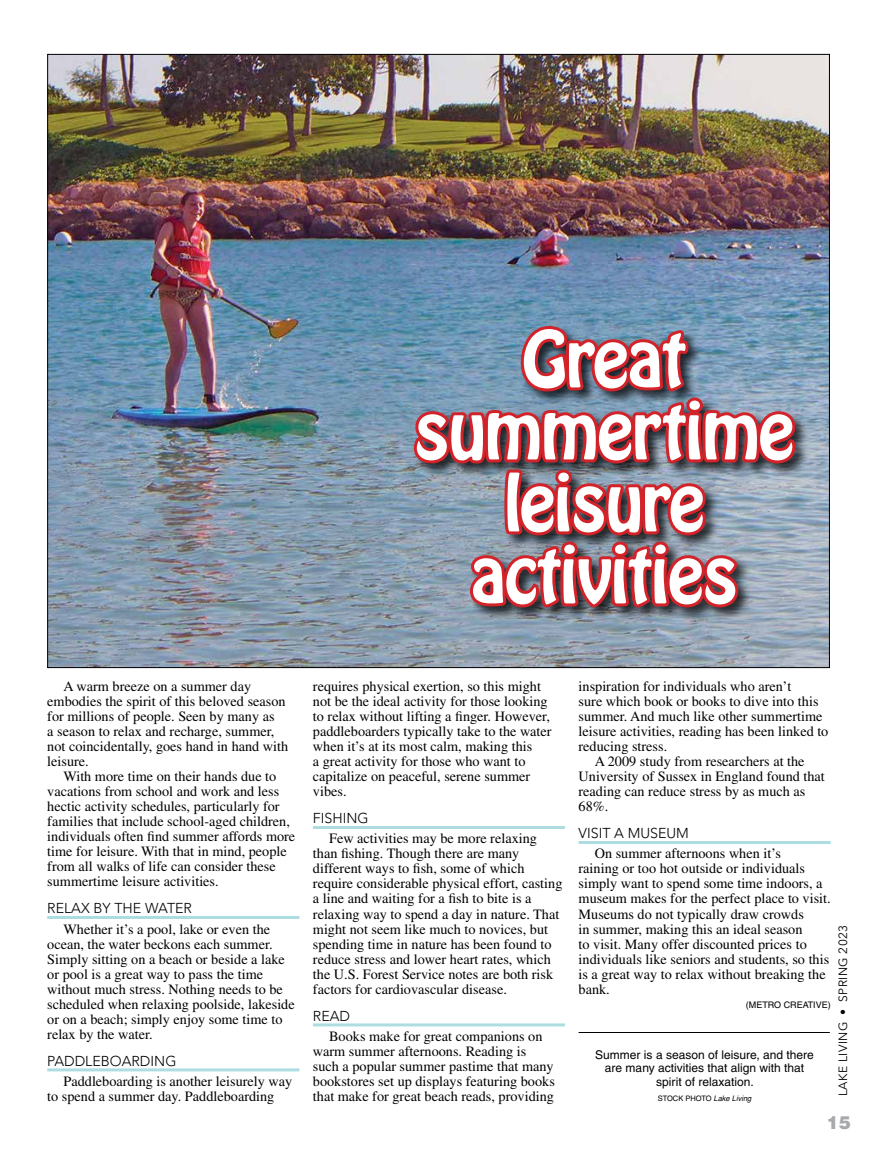
<style>
.page{position:relative;width:878px;height:1161px;background:#fff}
.page>*{position:absolute;margin:0;border:0;box-sizing:border-box;transform-origin:0 0}
.t1{font:69px/72px "Hobo";letter-spacing:-.02em;color:#fff;text-align:center}
.t2{font:900 18px "Helvetica";color:#a7a9ac}
.t3{font:14.25px/15px "Times";color:#000}
.t4{font:12px/13.5px "Helvetica";color:#000;text-align:center}
.t5{font:12px "Avenir Next";letter-spacing:.03em;color:#000}
.t6{font:9px "Helvetica";color:#000}
.t7{font:7.5px "Helvetica";color:#000}
.s1{font-family:"Avenir";font-weight:300}
.s2{font-style:italic}
</style>
<div class="page">
<hr style="left:47px;top:916px;width:252px;height:3px;background:#addde1">
<hr style="left:47px;top:1068px;width:252px;height:3px;background:#addde1">
<hr style="left:313px;top:826px;width:252px;height:3px;background:#addde1">
<hr style="left:313px;top:1023px;width:252px;height:3px;background:#addde1">
<hr style="left:578px;top:841px;width:252px;height:3px;background:#addde1">
<img style="left:49px;top:56px;width:778px;height:610px">
<hr style="left:578px;top:1032px;width:251px;height:1px;background:#000">
<div style="left:412px;top:325px;width:397px;height:297px;background:#000;opacity:.75"></div>
<img style="left:411px;top:323px;width:387px;height:287px">
<p class="t1" style="left:414px;top:323px;width:382px">Great summertime leisure activities</p>
<p class="t3" style="left:63px;top:679px;width:189px">A warm breeze on a summer day</p>
<p class="t3" style="left:47px;top:694px;width:240px">embodies the spirit of this beloved season</p>
<p class="t3" style="left:47px;top:709px;width:229px">for millions of people. Seen by many as</p>
<p class="t3" style="left:47px;top:724px;width:229px">a season to relax and recharge, summer,</p>
<p class="t3" style="left:47px;top:739px;width:242px">not coincidentally, goes hand in hand with</p>
<p class="t3" style="left:47px;top:754px;width:43px">leisure.</p>
<p class="t3" style="left:63px;top:769px;width:214px">With more time on their hands due to</p>
<p class="t3" style="left:47px;top:784px;width:233px">vacations from school and work and less</p>
<p class="t3" style="left:47px;top:799px;width:234px">hectic activity schedules, particularly for</p>
<p class="t3" style="left:47px;top:814px;width:244px">families that include school-aged children,</p>
<p class="t3" style="left:47px;top:829px;width:249px">individuals often find summer affords more</p>
<p class="t3" style="left:47px;top:844px;width:241px">time for leisure. With that in mind, people</p>
<p class="t3" style="left:47px;top:859px;width:230px">from all walks of life can consider these</p>
<p class="t3" style="left:47px;top:874px;width:173px">summertime leisure activities.</p>
<p class="t3" style="left:63px;top:898px;width:208px;line-height:20.4px;text-indent:-16px"><span class="s1">RELAX BY THE WATER<br></span>Whether it’s a pool, lake or even the</p>
<p class="t3" style="left:47px;top:936px;width:249px">ocean, the water beckons each summer.<br>Simply sitting on a beach or beside a lake or pool is a great way to pass the time without much stress. Nothing needs to be scheduled when relaxing poolside, lakeside or on a beach; simply enjoy some time to relax by the water.</p>
<p class="t3" style="left:63px;top:1051px;width:230px;line-height:20.4px;text-indent:-16px"><span class="s1">PADDLEBOARDING<br></span>Paddleboarding is another leisurely way</p>
<p class="t3" style="left:47px;top:1089px;width:229px">to spend a summer day. Paddleboarding</p>
<p class="t3" style="left:313px;top:679px;width:240px">requires physical exertion, so this might not be the ideal activity for those looking to relax without lifting a finger. However, paddleboarders typically take to the water when it’s at its most calm, making this<br>a great activity for those who want to capitalize on peaceful, serene summer vibes.</p>
<p class="t3" style="left:329px;top:808px;width:209px;line-height:20.4px;text-indent:-16px"><span class="s1">FISHING<br></span>Few activities may be more relaxing</p>
<p class="t3" style="left:313px;top:846px;width:251px">than fishing. Though there are many different ways to fish, some of which require considerable physical effort, casting a line and waiting for a fish to bite is a relaxing way to spend a day in nature. That might not seem like much to novices, but spending time in nature has been found to reduce stress and lower heart rates, which the U.S. Forest Service notes are both risk factors for cardiovascular disease.</p>
<p class="t3" style="left:329px;top:1005px;width:215px;line-height:20.4px;text-indent:-16px"><span class="s1">READ<br></span>Books make for great companions on</p>
<p class="t3" style="left:313px;top:1044px;width:243px">warm summer afternoons. Reading is such a popular summer pastime that many bookstores set up displays featuring books that make for great beach reads, providing</p>
<p class="t3" style="left:578px;top:679px;width:214px">inspiration for individuals who aren’t</p>
<p class="t3" style="left:578px;top:694px;width:241px">sure which book or books to dive into this</p>
<p class="t3" style="left:578px;top:709px;width:245px">summer. And much like other summertime</p>
<p class="t3" style="left:578px;top:724px;width:251px">leisure activities, reading has been linked to</p>
<p class="t3" style="left:578px;top:739px;width:90px">reducing stress.</p>
<p class="t3" style="left:594px;top:754px;width:211px">A 2009 study from researchers at the</p>
<p class="t3" style="left:578px;top:769px;width:248px">University of Sussex in England found that</p>
<p class="t3" style="left:578px;top:784px;width:228px">reading can reduce stress by as much as</p>
<p class="t3" style="left:578px;top:799px;width:31px">68%.</p>
<p class="t3" style="left:594px;top:823px;width:188px;line-height:20.4px;text-indent:-16px"><span class="s1">VISIT A MUSEUM<br></span>On summer afternoons when it’s</p>
<p class="t3" style="left:578px;top:861px;width:253px">raining or too hot outside or individuals simply want to spend some time indoors, a museum makes for the perfect place to visit.<br>Museums do not typically draw crowds<br>in summer, making this an ideal season<br>to visit. Many offer discounted prices to individuals like seniors and students, so this is a great way to relax without breaking the bank.</p>
<p class="t6" style="left:746px;top:1000px;width:86px">(METRO CREATIVE)</p>
<p class="t4" style="left:595px;top:1048px;width:220px">Summer is a season of leisure, and there are many activities that align with that spirit of relaxation.</p>
<p class="t7" style="left:657px;top:1094px;width:95px">STOCK PHOTO <span class="s2">Lake Living</span></p>
<p class="t5" style="left:832px;top:1096px;width:173px;rotate:-90deg">LAKE LIVING • SPRING 2023</p>
<p class="t2" style="left:826px;top:1110px;width:26px">15</p>
</div>
